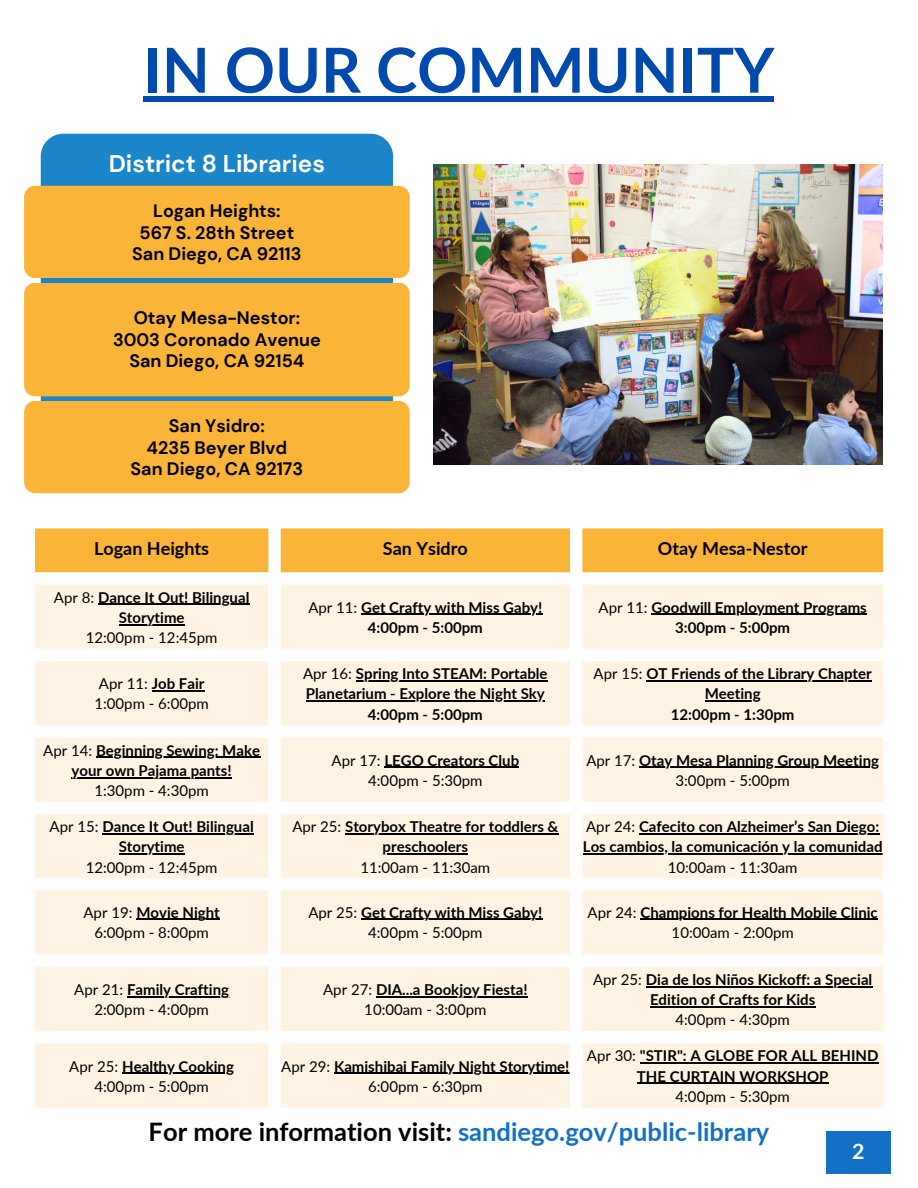
<style>
.page{position:relative;width:918px;height:1188px;background:#fff}
.page>*{position:absolute;margin:0;border:0;box-sizing:border-box;transform-origin:0 0}
.t1{font:700 62.1px "Lato";color:#004aad}
.t2{font:700 25.5px "Lato";color:#1370c5}
.t3{font:700 24.15px "DM Sans";color:#fff}
.t4{font:700 21.3px "Lato";color:#fff}
.t5{font:700 18px "DM Sans";color:#000}
.t6{font:700 18px "Lato";color:#000}
.t7{font:700 15px/20.2px "Lato";color:#000;text-align:center}
.t8{font:15px/20.2px "Lato";color:#000;text-align:center}
.s1{font-weight:400}
.s2{font-weight:700}
.s3{color:#000}
</style>
<div class="page">
<div style="left:41px;top:134px;width:352px;height:321px;background:#1a85c9;border-radius:22px"></div>
<div style="left:24px;top:186px;width:386px;height:92px;background:#fab437;border-radius:11px"></div>
<div style="left:24px;top:283px;width:386px;height:113px;background:#fab437;border-radius:11px"></div>
<div style="left:24px;top:401px;width:386px;height:92px;background:#fab437;border-radius:11px"></div>
<div style="left:826px;top:1131px;width:65px;height:42px;background:#1370c5"></div>
<div style="left:35px;top:528px;width:848px;height:44px;background:#fab437"></div>
<svg style="left:35px;top:585px;width:848px;height:523px;fill:#fff4e3"></svg>
<hr style="left:98px;top:604px;width:151px;height:1px;background:#000">
<hr style="left:119px;top:624px;width:66px;height:1px;background:#000">
<hr style="left:361px;top:614px;width:181px;height:1px;background:#000">
<hr style="left:651px;top:614px;width:216px;height:1px;background:#000">
<hr style="left:152px;top:690px;width:52px;height:1px;background:#000">
<hr style="left:356px;top:680px;width:192px;height:1px;background:#000">
<hr style="left:306px;top:700px;width:239px;height:2px;background:#000">
<hr style="left:646px;top:680px;width:226px;height:1px;background:#000">
<hr style="left:705px;top:700px;width:56px;height:2px;background:#000">
<hr style="left:96px;top:757px;width:164px;height:1px;background:#000">
<hr style="left:72px;top:777px;width:160px;height:1px;background:#000">
<hr style="left:384px;top:767px;width:135px;height:1px;background:#000">
<hr style="left:639px;top:767px;width:240px;height:1px;background:#000">
<hr style="left:102px;top:833px;width:152px;height:1px;background:#000">
<hr style="left:119px;top:853px;width:66px;height:2px;background:#000">
<hr style="left:345px;top:833px;width:213px;height:1px;background:#000">
<hr style="left:383px;top:853px;width:85px;height:2px;background:#000">
<hr style="left:639px;top:833px;width:240px;height:1px;background:#000">
<hr style="left:583px;top:853px;width:300px;height:2px;background:#000">
<hr style="left:136px;top:919px;width:84px;height:1px;background:#000">
<hr style="left:361px;top:919px;width:181px;height:1px;background:#000">
<hr style="left:640px;top:919px;width:238px;height:1px;background:#000">
<hr style="left:127px;top:996px;width:102px;height:1px;background:#000">
<hr style="left:376px;top:996px;width:152px;height:1px;background:#000">
<hr style="left:646px;top:986px;width:226px;height:1px;background:#000">
<hr style="left:650px;top:1006px;width:165px;height:1px;background:#000">
<hr style="left:122px;top:1073px;width:112px;height:1px;background:#000">
<hr style="left:334px;top:1073px;width:236px;height:1px;background:#000">
<hr style="left:640px;top:1063px;width:238px;height:1px;background:#000">
<hr style="left:637px;top:1083px;width:191px;height:1px;background:#000">
<img style="left:434px;top:165px;width:449px;height:299px">
<div style="left:144px;top:96px;width:630px;height:6px;background:#004aad"></div>
<h1 class="t1" style="left:144px;top:31px;width:632px">IN OUR COMMUNITY</h1>
<p class="t3" style="left:109px;top:148px;width:218px">District 8 Libraries</p>
<h1 class="t5" style="left:153px;top:199px;width:129px">Logan Heights:</h1>
<p class="t5" style="left:140px;top:221px;width:156px">567 S. 28th Street</p>
<h2 class="t5" style="left:132px;top:242px;width:171px">San Diego, CA 92113</h2>
<p class="t5" style="left:134px;top:306px;width:168px">Otay Mesa-Nestor:</p>
<p class="t5" style="left:113px;top:328px;width:209px">3003 Coronado Avenue</p>
<p class="t5" style="left:129px;top:349px;width:177px">San Diego, CA 92154</p>
<p class="t5" style="left:169px;top:415px;width:97px">San Ysidro:</p>
<p class="t5" style="left:147px;top:436px;width:142px">4235 Beyer Blvd</p>
<p class="t5" style="left:131px;top:457px;width:174px">San Diego, CA 92173</p>
<p class="t6" style="left:94px;top:538px;width:117px">Logan Heights</p>
<p class="t6" style="left:383px;top:538px;width:86px">San Ysidro</p>
<p class="t6" style="left:658px;top:538px;width:151px">Otay Mesa-Nestor</p>
<p class="t7" style="left:54px;top:587px;width:197px"><span class="s1">Apr 8:</span> Dance It Out! Bilingual</p>
<p class="t8" style="left:86px;top:607px;width:133px"><span class="s2">Storytime<br></span>12:00pm - 12:45pm</p>
<p class="t7" style="left:308px;top:597px;width:236px"><span class="s1">Apr 11:</span> Get Crafty with Miss Gaby!</p>
<p class="t7" style="left:368px;top:617px;width:116px">4:00pm - 5:00pm</p>
<p class="t7" style="left:599px;top:597px;width:270px"><span class="s1">Apr 11:</span> Goodwill Employment Programs</p>
<p class="t7" style="left:675px;top:617px;width:116px">3:00pm - 5:00pm</p>
<p class="t7" style="left:99px;top:673px;width:107px"><span class="s1">Apr 11:</span> Job Fair</p>
<p class="t8" style="left:94px;top:694px;width:116px">1:00pm - 6:00pm</p>
<p class="t7" style="left:43px;top:740px;width:218px"><span class="s1">Apr 14:</span> Beginning Sewing: Make</p>
<p class="t7" style="left:72px;top:760px;width:162px">your own Pajama pants!<br><span class="s1">1:30pm - 4:30pm</span></p>
<p class="t7" style="left:50px;top:816px;width:206px"><span class="s1">Apr 15:</span> Dance It Out! Bilingual</p>
<p class="t8" style="left:86px;top:836px;width:133px"><span class="s2">Storytime<br></span>12:00pm - 12:45pm</p>
<p class="t7" style="left:83px;top:902px;width:138px"><span class="s1">Apr 19:</span> Movie Night</p>
<p class="t8" style="left:94px;top:922px;width:116px">6:00pm - 8:00pm</p>
<p class="t7" style="left:74px;top:979px;width:156px"><span class="s1">Apr 21:</span> Family Crafting</p>
<p class="t8" style="left:94px;top:999px;width:116px">2:00pm - 4:00pm</p>
<p class="t7" style="left:69px;top:1056px;width:166px"><span class="s1">Apr 25:</span> Healthy Cooking</p>
<h2 class="t8" style="left:94px;top:1076px;width:116px">4:00pm - 5:00pm</h2>
<p class="t7" style="left:303px;top:663px;width:246px"><span class="s1">Apr 16:</span> Spring Into STEAM: Portable</p>
<p class="t7" style="left:306px;top:683px;width:240px">Planetarium - Explore the Night Sky<br>4:00pm - 5:00pm</p>
<p class="t7" style="left:332px;top:750px;width:189px"><span class="s1">Apr 17:</span> LEGO Creators Club</p>
<p class="t8" style="left:368px;top:770px;width:116px">4:00pm - 5:30pm</p>
<p class="t7" style="left:292px;top:816px;width:268px"><span class="s1">Apr 25:</span> Storybox Theatre for toddlers &amp;</p>
<p class="t8" style="left:360px;top:836px;width:131px"><span class="s2">preschoolers<br></span>11:00am - 11:30am</p>
<p class="t7" style="left:308px;top:902px;width:236px"><span class="s1">Apr 25:</span> Get Crafty with Miss Gaby!</p>
<p class="t8" style="left:368px;top:922px;width:116px">4:00pm - 5:00pm</p>
<p class="t7" style="left:323px;top:979px;width:206px"><span class="s1">Apr 27:</span> DIA...a Bookjoy Fiesta!</p>
<p class="t8" style="left:364px;top:999px;width:124px">10:00am - 3:00pm</p>
<p class="t7" style="left:594px;top:663px;width:280px"><span class="s1">Apr 15:</span> OT Friends of the Library Chapter</p>
<p class="t7" style="left:671px;top:683px;width:125px">Meeting<br>12:00pm - 1:30pm</p>
<p class="t7" style="left:586px;top:750px;width:294px"><span class="s1">Apr 17:</span> Otay Mesa Planning Group Meeting</p>
<p class="t8" style="left:676px;top:770px;width:116px">3:00pm - 5:00pm</p>
<p class="t7" style="left:586px;top:816px;width:295px"><span class="s1">Apr 24:</span> Cafecito con Alzheimer’s San Diego:</p>
<p class="t7" style="left:583px;top:836px;width:301px">Los cambios, la comunicación y la comunidad<br><span class="s1">10:00am - 11:30am</span></p>
<p class="t7" style="left:588px;top:902px;width:292px"><span class="s1">Apr 24:</span> Champions for Health Mobile Clinic</p>
<p class="t8" style="left:672px;top:922px;width:124px">10:00am - 2:00pm</p>
<p class="t7" style="left:593px;top:969px;width:281px"><span class="s1">Apr 25:</span> Dia de los Niños Kickoff: a Special</p>
<p class="t7" style="left:650px;top:989px;width:167px">Edition of Crafts for Kids<br><span class="s1">4:00pm - 4:30pm</span></p>
<p class="t7" style="left:281px;top:1056px;width:290px"><span class="s1">Apr 29:</span> Kamishibai Family Night Storytime!<br><span class="s1">6:00pm - 6:30pm</span></p>
<p class="t7" style="left:587px;top:1046px;width:293px"><span class="s1">Apr 30:</span> "STIR": A GLOBE FOR ALL BEHIND<br>THE CURTAIN WORKSHOP</p>
<p class="t8" style="left:676px;top:1086px;width:116px">4:00pm - 5:30pm</p>
<h2 class="t2" style="left:149px;top:1115px;width:622px"><span class="s3">For more information visit:</span> sandiego.gov/public-library</h2>
<p class="t4" style="left:852px;top:1138px;width:14px">2</p>
</div>
